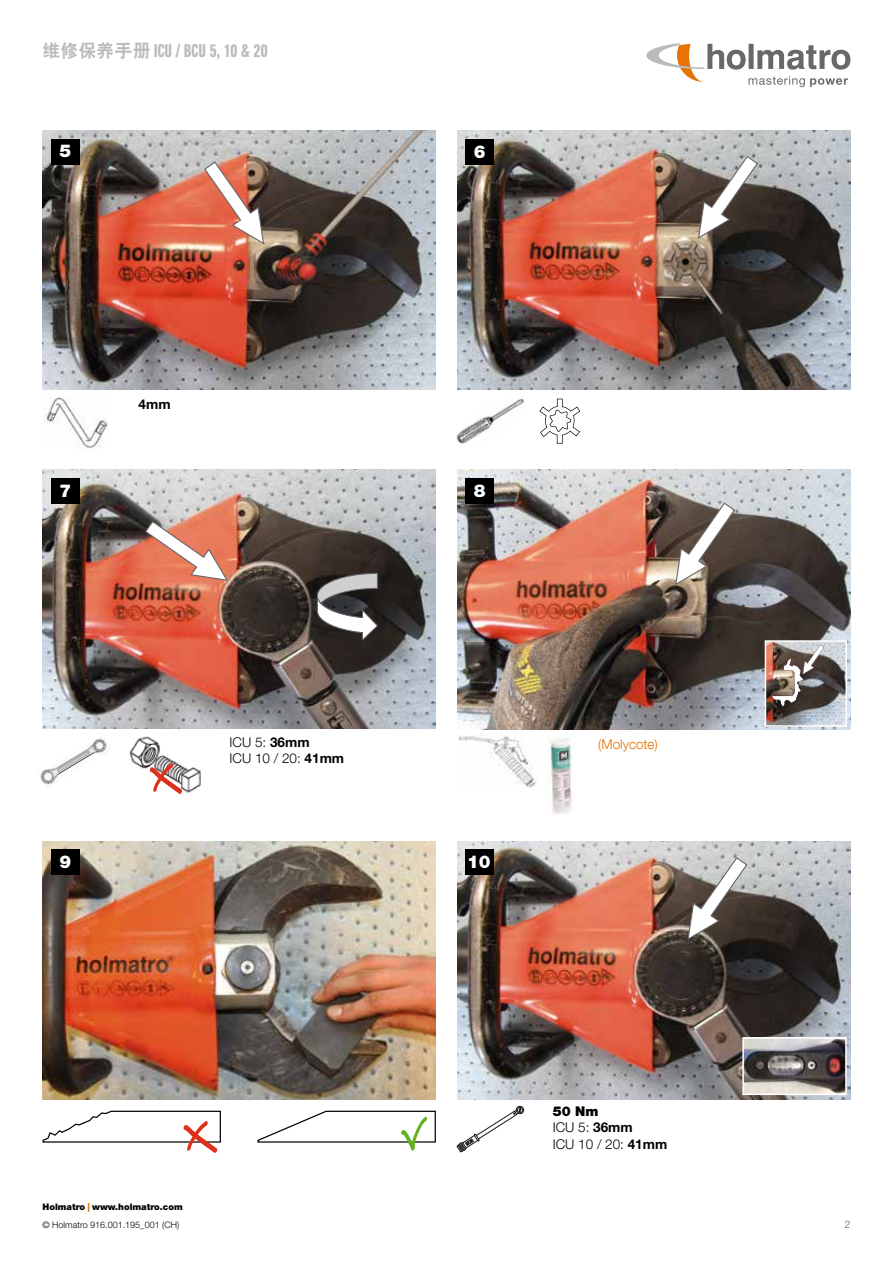
<style>
.page{position:relative;width:893px;height:1263px;background:#fff}
.page>*{position:absolute;margin:0;border:0;box-sizing:border-box;transform-origin:0 0}
.t1{font:700 18px "Neue Helvetica Pro 79 Cm";letter-spacing:.02em;color:#babbbd}
.t2{font:900 17.7px "Helvetica Neue LT Std";color:#fff}
.t3{font:300 13.5px/16.5px "Helvetica Neue LT Std";color:#000}
.t4{font:300 13.5px "Helvetica Neue LT Com";color:#e77305}
.t5{font:700 13.5px "Helvetica Neue LT Std";color:#000}
.t6{font:300 10.5px "Helvetica Neue LT Std";color:#67686a}
.t7{font:300 9px/18px "Helvetica Neue LT Std";color:#000}
.s1{font-family:"DF Hei W9";font-weight:400}
.s2{font-weight:700}
.s3{font-weight:900}
.s4{font-weight:900;color:#e77305}
</style>
<div class="page">
<svg style="left:646px;top:43px;width:204px;height:44px"></svg>
<img style="left:457px;top:841px;width:393px;height:259px">
<svg style="left:687px;top:857px;width:60px;height:83px"></svg>
<svg style="left:456px;top:1105px;width:68px;height:47px"></svg>
<img style="left:742px;top:1037px;width:105px;height:58px">
<img style="left:457px;top:469px;width:393px;height:260px">
<img style="left:43px;top:131px;width:393px;height:258px">
<img style="left:457px;top:131px;width:393px;height:258px">
<img style="left:43px;top:469px;width:393px;height:260px">
<img style="left:204px;top:161px;width:60px;height:83px">
<svg style="left:698px;top:156px;width:60px;height:83px"></svg>
<svg style="left:145px;top:521px;width:83px;height:60px"></svg>
<svg style="left:317px;top:573px;width:61px;height:68px"></svg>
<img style="left:43px;top:398px;width:66px;height:51px">
<img style="left:456px;top:398px;width:68px;height:46px">
<img style="left:40px;top:738px;width:69px;height:50px">
<svg style="left:539px;top:399px;width:41px;height:45px"></svg>
<img style="left:129px;top:737px;width:72px;height:56px">
<svg style="left:149px;top:762px;width:34px;height:32px"></svg>
<svg style="left:675px;top:502px;width:60px;height:83px"></svg>
<img style="left:548px;top:734px;width:26px;height:80px">
<img style="left:765px;top:640px;width:82px;height:87px">
<img style="left:43px;top:841px;width:393px;height:259px">
<svg style="left:43px;top:1111px;width:178px;height:42px"></svg>
<svg style="left:257px;top:1111px;width:179px;height:40px"></svg>
<div style="left:51px;top:139px;width:29px;height:26px;background:#000"></div>
<div style="left:466px;top:139px;width:28px;height:26px;background:#000"></div>
<div style="left:51px;top:478px;width:29px;height:26px;background:#000"></div>
<div style="left:466px;top:478px;width:28px;height:26px;background:#000"></div>
<div style="left:51px;top:849px;width:29px;height:26px;background:#000"></div>
<div style="left:466px;top:849px;width:28px;height:26px;background:#000"></div>
<img style="left:458px;top:736px;width:79px;height:52px">
<h1 class="t1" style="left:43px;top:40px;width:227px"><span class="s1">维修保养手册</span> ICU / BCU 5, 10 &amp; 20</h1>
<h2 class="t2" style="left:59px;top:141px;width:13px">5</h2>
<h2 class="t2" style="left:474px;top:141px;width:13px">6</h2>
<h3 class="t5" style="left:139px;top:396px;width:33px">4mm</h3>
<h2 class="t2" style="left:59px;top:480px;width:13px">7</h2>
<h2 class="t2" style="left:474px;top:480px;width:13px">8</h2>
<h3 class="t3" style="left:230px;top:733px;width:116px">ICU 5: <span class="s2">36mm<br></span>ICU 10 / 20: <span class="s2">41mm</span></h3>
<h3 class="t4" style="left:598px;top:736px;width:61px">(Molycote)</h3>
<h2 class="t2" style="left:59px;top:851px;width:13px">9</h2>
<h2 class="t2" style="left:467px;top:851px;width:25px">10</h2>
<p class="t7" style="left:43px;top:1197px;width:142px"><span class="s3">Holmatro</span> <span class="s4">|</span> <span class="s3">www.holmatro.com </span>© Holmatro 916.001.195_001 (CH)</p>
<h3 class="t3" style="left:553px;top:1102px;width:116px"><span class="s3">50 Nm<br></span>ICU 5: <span class="s2">36mm<br></span>ICU 10 / 20: <span class="s2">41mm</span></h3>
<p class="t6" style="left:845px;top:1218px;width:7px">2</p>
</div>
